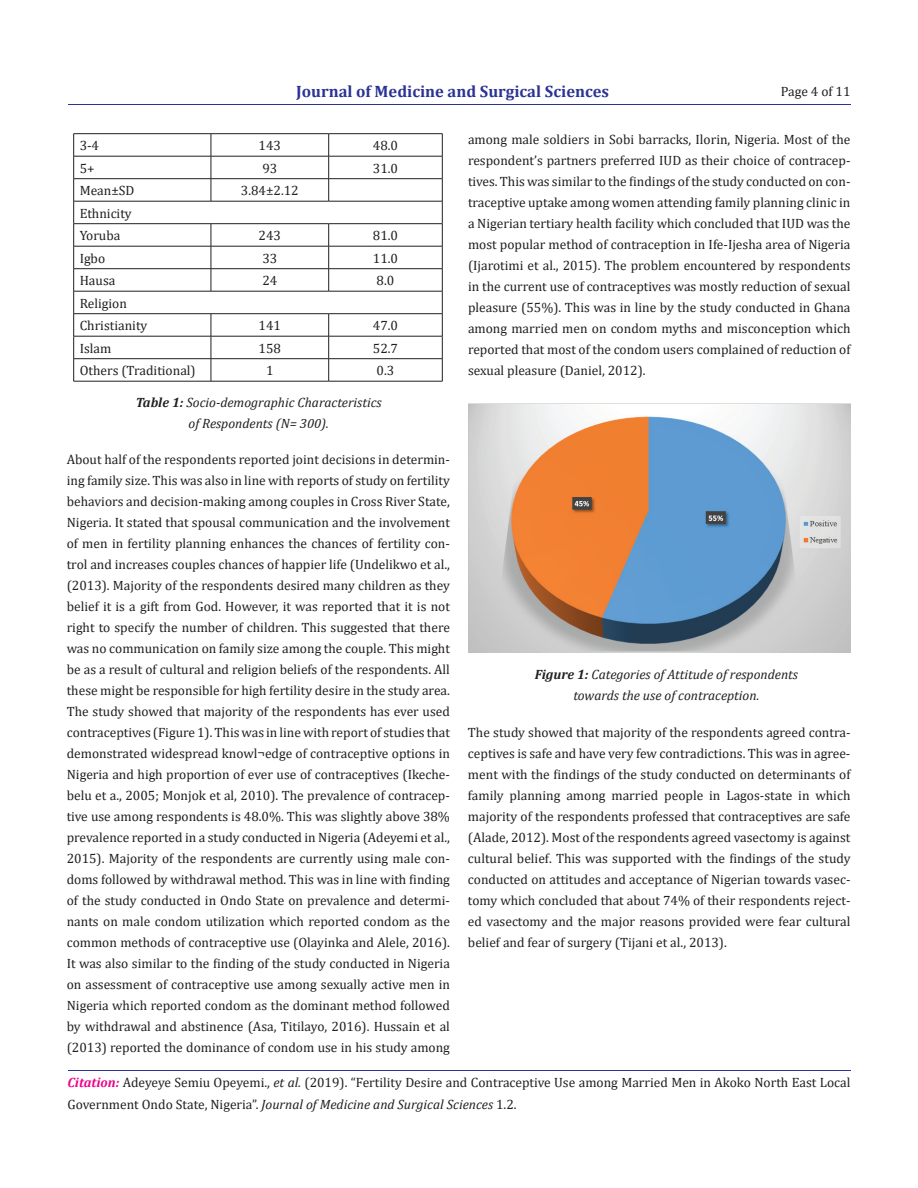
<style>
.page{position:relative;width:918px;height:1188px;background:#fff}
.page>*{position:absolute;margin:0;border:0;box-sizing:border-box;transform-origin:0 0}
.t1{font:700 16.5px "Cambria";color:#2b3393}
.t2{font:13.5px/21px "Cambria";color:#231f20}
.t3{font:italic 13.5px/21px "Cambria";color:#231f20;text-align:center}
.s1{font-weight:700}
.s2{font-weight:700;font-style:italic;color:#ed028c}
.s3{font-style:italic}
</style>
<div class="page">
<hr style="left:68px;top:104px;width:782px;height:1px;background:#2b3393">
<hr style="left:68px;top:1070px;width:782px;height:1px;background:#2b3393">
<hr style="left:74px;top:133px;width:137px;height:1px;background:#231f20">
<hr style="left:211px;top:133px;width:118px;height:1px;background:#231f20">
<hr style="left:329px;top:133px;width:114px;height:1px;background:#231f20">
<hr style="left:74px;top:156px;width:137px;height:1px;background:#231f20">
<hr style="left:211px;top:156px;width:118px;height:1px;background:#231f20">
<hr style="left:329px;top:156px;width:114px;height:1px;background:#231f20">
<hr style="left:74px;top:178px;width:137px;height:1px;background:#231f20">
<hr style="left:211px;top:178px;width:118px;height:1px;background:#231f20">
<svg style="left:211px;top:134px;width:1px;height:67px"></svg>
<hr style="left:329px;top:178px;width:114px;height:1px;background:#231f20">
<svg style="left:328px;top:134px;width:1px;height:67px"></svg>
<hr style="left:74px;top:201px;width:137px;height:1px;background:#231f20">
<hr style="left:211px;top:201px;width:118px;height:1px;background:#231f20">
<hr style="left:329px;top:201px;width:114px;height:1px;background:#231f20">
<hr style="left:74px;top:223px;width:137px;height:1px;background:#231f20">
<hr style="left:211px;top:223px;width:118px;height:1px;background:#231f20">
<hr style="left:329px;top:223px;width:114px;height:1px;background:#231f20">
<hr style="left:74px;top:246px;width:137px;height:1px;background:#231f20">
<hr style="left:211px;top:246px;width:118px;height:1px;background:#231f20">
<hr style="left:329px;top:246px;width:114px;height:1px;background:#231f20">
<hr style="left:74px;top:268px;width:137px;height:1px;background:#231f20">
<hr style="left:211px;top:268px;width:118px;height:1px;background:#231f20">
<svg style="left:211px;top:224px;width:1px;height:67px"></svg>
<hr style="left:329px;top:268px;width:114px;height:1px;background:#231f20">
<svg style="left:328px;top:224px;width:1px;height:67px"></svg>
<hr style="left:74px;top:291px;width:137px;height:1px;background:#231f20">
<hr style="left:211px;top:291px;width:118px;height:1px;background:#231f20">
<hr style="left:329px;top:291px;width:114px;height:1px;background:#231f20">
<hr style="left:74px;top:313px;width:137px;height:1px;background:#231f20">
<hr style="left:211px;top:313px;width:118px;height:1px;background:#231f20">
<hr style="left:329px;top:313px;width:114px;height:1px;background:#231f20">
<hr style="left:74px;top:336px;width:137px;height:1px;background:#231f20">
<hr style="left:211px;top:336px;width:118px;height:1px;background:#231f20">
<hr style="left:329px;top:336px;width:114px;height:1px;background:#231f20">
<hr style="left:74px;top:358px;width:137px;height:1px;background:#231f20">
<svg style="left:73px;top:134px;width:1px;height:247px"></svg>
<hr style="left:211px;top:358px;width:118px;height:1px;background:#231f20">
<svg style="left:211px;top:314px;width:1px;height:67px"></svg>
<hr style="left:329px;top:358px;width:114px;height:1px;background:#231f20">
<svg style="left:328px;top:314px;width:1px;height:67px"></svg>
<svg style="left:442px;top:134px;width:1px;height:247px"></svg>
<hr style="left:74px;top:381px;width:137px;height:1px;background:#231f20">
<hr style="left:211px;top:381px;width:118px;height:1px;background:#231f20">
<hr style="left:329px;top:381px;width:114px;height:1px;background:#231f20">
<img style="left:468px;top:403px;width:382px;height:250px">
<p class="t1" style="left:296px;top:80px;width:314px">Journal of Medicine and Surgical Sciences</p>
<p class="t2" style="left:781px;top:81px;width:71px">Page 4 of 11</p>
<p class="t2" style="left:80px;top:135px;width:21px">3-4</p>
<p class="t2" style="left:259px;top:135px;width:24px">143</p>
<p class="t2" style="left:373px;top:135px;width:27px">48.0</p>
<p class="t2" style="left:80px;top:158px;width:16px">5+</p>
<p class="t2" style="left:262px;top:158px;width:16px">93</p>
<p class="t2" style="left:373px;top:158px;width:27px">31.0</p>
<p class="t2" style="left:80px;top:180px;width:56px">Mean±SD</p>
<p class="t2" style="left:241px;top:180px;width:59px">3.84±2.12</p>
<p class="t2" style="left:80px;top:202px;width:54px;line-height:22.5px">Ethnicity<br>Yoruba</p>
<p class="t2" style="left:259px;top:225px;width:24px">243</p>
<p class="t2" style="left:373px;top:225px;width:27px">81.0</p>
<p class="t2" style="left:80px;top:248px;width:27px">Igbo</p>
<p class="t2" style="left:262px;top:248px;width:16px">33</p>
<p class="t2" style="left:373px;top:248px;width:27px">11.0</p>
<p class="t2" style="left:80px;top:270px;width:37px">Hausa</p>
<p class="t2" style="left:262px;top:270px;width:16px">24</p>
<p class="t2" style="left:377px;top:270px;width:19px">8.0</p>
<p class="t2" style="left:80px;top:292px;width:69px;line-height:22.5px">Religion<br>Christianity</p>
<p class="t2" style="left:259px;top:315px;width:24px">141</p>
<p class="t2" style="left:373px;top:315px;width:27px">47.0</p>
<p class="t2" style="left:80px;top:338px;width:33px">Islam</p>
<p class="t2" style="left:259px;top:338px;width:24px">158</p>
<p class="t2" style="left:373px;top:338px;width:27px">52.7</p>
<p class="t2" style="left:80px;top:360px;width:118px">Others (Traditional)</p>
<p class="t2" style="left:266px;top:360px;width:9px">1</p>
<p class="t2" style="left:377px;top:360px;width:19px">0.3</p>
<p class="t3" style="left:136px;top:391px;width:247px"><span class="s1">Table 1:</span> Socio-demographic Characteristics of Respondents (N= 300).</p>
<p class="t2" style="left:67px;top:448px;width:385px;text-align:justify">About half of the respondents reported joint decisions in determin&shy;ing family size. This was also in line with reports of study on fertility behaviors and decision-making among couples in Cross River State, Nigeria. It stated that spousal communication and the involvement of men in fertility planning enhances the chances of fertility con&shy;trol and increases couples chances of happier life (Undelikwo et al., (2013). Majority of the respondents desired many children as they belief it is a gift from God. However, it was reported that it is not right to specify the number of children. This suggested that there was no communication on family size among the couple. This might be as a result of cultural and religion beliefs of the respondents. All these might be responsible for high fertility desire in the study area.<br>The study showed that majority of the respondents has ever used contraceptives (Figure 1). This was in line with report of studies that demonstrated widespread knowl¬edge of contraceptive options in Nigeria and high proportion of ever use of contraceptives (Ikeche&shy;belu et a., 2005; Monjok et al, 2010). The prevalence of contracep&shy;tive use among respondents is 48.0%. This was slightly above 38% prevalence reported in a study conducted in Nigeria (Adeyemi et al., 2015). Majority of the respondents are currently using male con&shy;doms followed by withdrawal method. This was in line with finding of the study conducted in Ondo State on prevalence and determi&shy;nants on male condom utilization which reported condom as the common methods of contraceptive use (Olayinka and Alele, 2016).<br>It was also similar to the finding of the study conducted in Nigeria on assessment of contraceptive use among sexually active men in Nigeria which reported condom as the dominant method followed by withdrawal and abstinence (Asa, Titilayo, 2016). Hussain et al (2013) reported the dominance of condom use in his study among</p>
<p class="t2" style="left:468px;top:129px;width:384px;text-align:justify">among male soldiers in Sobi barracks, Ilorin, Nigeria. Most of the respondent’s partners preferred IUD as their choice of contracep&shy;tives. This was similar to the findings of the study conducted on con&shy;traceptive uptake among women attending family planning clinic in a Nigerian tertiary health facility which concluded that IUD was the most popular method of contraception in Ife-Ijesha area of Nigeria (Ijarotimi et al., 2015). The problem encountered by respondents in the current use of contraceptives was mostly reduction of sexual pleasure (55%). This was in line by the study conducted in Ghana among married men on condom myths and misconception which reported that most of the condom users complained of reduction of sexual pleasure (Daniel, 2012).</p>
<p class="t3" style="left:535px;top:663px;width:265px"><span class="s1">Figure 1:</span> Categories of Attitude of respondents towards the use of contraception.</p>
<p class="t2" style="left:468px;top:722px;width:384px;text-align:justify">The study showed that majority of the respondents agreed contra&shy;ceptives is safe and have very few contradictions. This was in agree&shy;ment with the findings of the study conducted on determinants of family planning among married people in Lagos-state in which majority of the respondents professed that contraceptives are safe (Alade, 2012). Most of the respondents agreed vasectomy is against cultural belief. This was supported with the findings of the study conducted on attitudes and acceptance of Nigerian towards vasec&shy;tomy which concluded that about 74% of their respondents reject&shy;ed vasectomy and the major reasons provided were fear cultural belief and fear of surgery (Tijani et al., 2013).</p>
<p class="t2" style="left:67px;top:1072px;width:784px"><span class="s2">Citation:</span> Adeyeye Semiu Opeyemi., <span class="s3">et al.</span> (2019). “Fertility Desire and Contraceptive Use among Married Men in Akoko North East Local<br>Government Ondo State, Nigeria”. <span class="s3">Journal of Medicine and Surgical Sciences</span> 1.2.</p>
</div>
